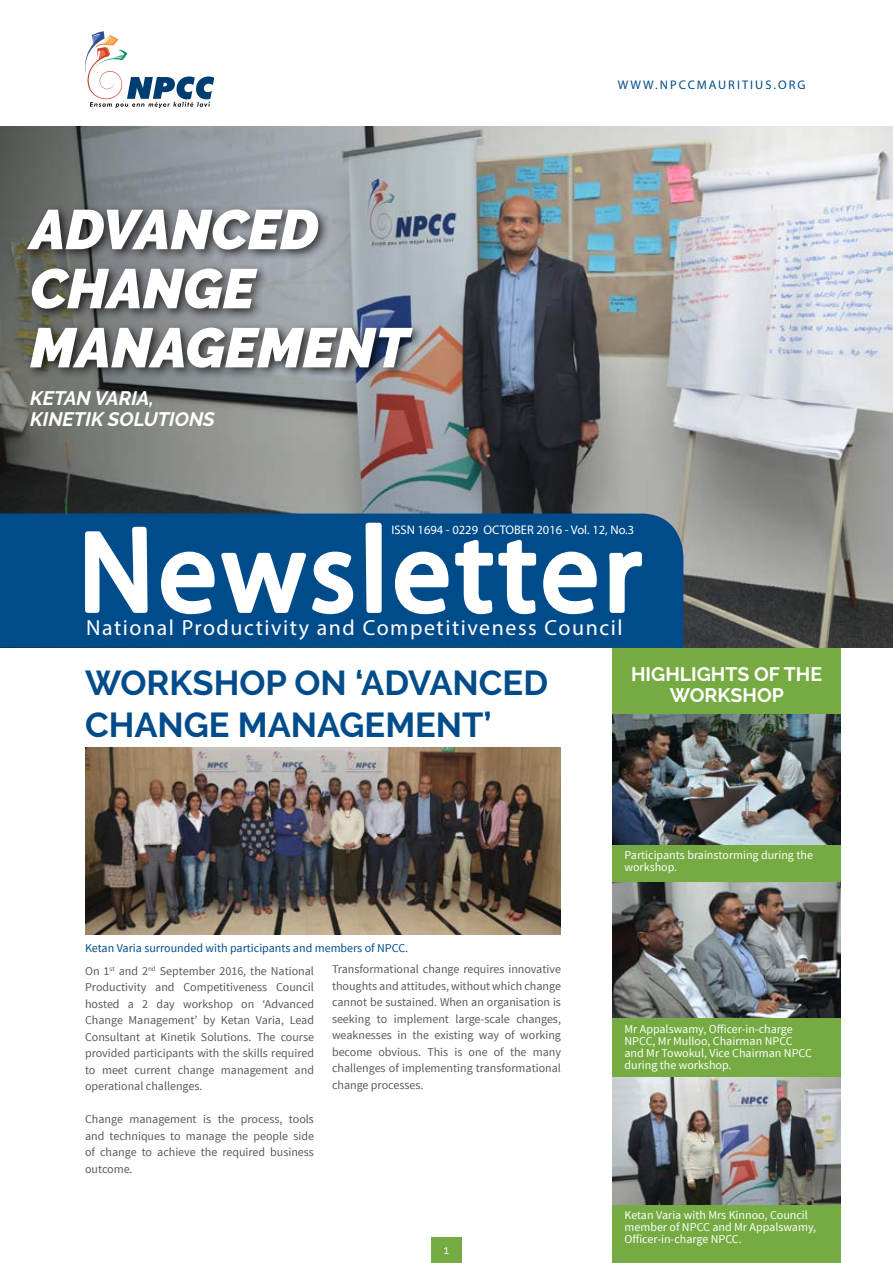
<style>
.page{position:relative;width:893px;height:1263px;background:#fff}
.page>*{position:absolute;margin:0;border:0;box-sizing:border-box;transform-origin:0 0}
.t1{font:italic 900 55.65px/59.1px "Raleway";color:#fff}
.t2{font:700 34.5px/41.4px "Raleway";color:#004c8a}
.t3{font:21.9px "Myriad Pro";letter-spacing:.07em;color:#fff}
.t4{font:italic 700 19.5px/21px "Raleway";color:#fff}
.t5{font:700 19.5px/21px "Raleway";color:#fff;text-align:center}
.t6{font:12.45px "Myriad Pro";color:#fff}
.t7{font:12.45px "Myriad Pro";letter-spacing:.16em;color:#004c8a}
.t8{font:12px/16.5px "Source Sans Pro";color:#58595b;text-align:justify}
.t9{font:12px/12px "Source Sans Pro";color:#fff}
.t10{font:12px "Source Sans Pro";color:#004c8a}
.t11{font:12px "Raleway";color:#fff}
</style>
<div class="page">
<div style="left:431px;top:1238px;width:31px;height:25px;background:#75ab42"></div>
<div style="left:612px;top:648px;width:229px;height:615px;background:#75ab42"></div>
<img style="left:0;top:126px;width:893px;height:522px">
<div style="left:0;top:513px;width:683px;height:135px;background:#004c8a"></div>
<svg style="left:82px;top:520px;width:562px;height:97px"></svg>
<svg style="left:85px;top:31px;width:129px;height:77px"></svg>
<img style="left:612px;top:1078px;width:229px;height:127px">
<img style="left:612px;top:882px;width:229px;height:136px">
<img style="left:612px;top:714px;width:229px;height:131px">
<img style="left:85px;top:747px;width:476px;height:187px">
<div style="left:23px;top:204px;width:401px;height:176px;background:#000;opacity:.75"></div>
<h1 class="t1" style="left:30px;top:200px;width:380px">ADVANCED<br>CHANGE<br>MANAGEMENT</h1>
<h3 class="t4" style="left:30px;top:388px;width:186px">KETAN VARIA,<br>KINETIK SOLUTIONS</h3>
<p class="t7" style="left:618px;top:77px;width:189px">WWW.NPCCMAURITIUS.ORG</p>
<p class="t6" style="left:391px;top:522px;width:244px">ISSN 1694 - 0229 OCTOBER 2016 - Vol. 12, No.3</p>
<h3 class="t3" style="left:86px;top:614px;width:538px">National Productivity and Competitiveness Council</h3>
<h2 class="t2" style="left:85px;top:662px;width:464px">WORKSHOP ON ‘ADVANCED<br>CHANGE MANAGEMENT’</h2>
<h3 class="t5" style="left:631px;top:663px;width:193px">HIGHLIGHTS OF THE<br>WORKSHOP</h3>
<p class="t10" style="left:85px;top:941px;width:325px">Ketan Varia surrounded with participants and members of NPCC.</p>
<p class="t8" style="left:85px;top:963px;width:230px">On 1<sup>st</sup> and 2<sup>nd</sup> September 2016, the National Productivity and Competitiveness Council hosted a 2 day workshop on ‘Advanced Change Management’ by Ketan Varia, Lead Consultant at Kinetik Solutions. The course provided participants with the skills required to meet current change management and operational challenges.</p>
<p class="t8" style="left:85px;top:1111px;width:230px">Change management is the process, tools and techniques to manage the people side of change to achieve the required business outcome.</p>
<p class="t8" style="left:332px;top:961px;width:230px">Transformational change requires innovative thoughts and attitudes, without which change cannot be sustained. When an organisation is seeking to implement large-scale changes, weaknesses in the existing way of working become obvious. This is one of the many challenges of implementing transformational change processes.</p>
<p class="t11" style="left:444px;top:1243px;width:7px">1</p>
<p class="t9" style="left:624px;top:849px;width:190px">Participants brainstorming during the workshop.</p>
<p class="t9" style="left:624px;top:1023px;width:189px">Mr Appalswamy, Officer-in-charge<br>NPCC, Mr Mulloo, Chairman NPCC and Mr Towokul, Vice Chairman NPCC during the workshop.</p>
<p class="t9" style="left:624px;top:1209px;width:193px">Ketan Varia with Mrs Kinnoo, Council member of NPCC and Mr Appalswamy,<br>Officer-in-charge NPCC.</p>
</div>
